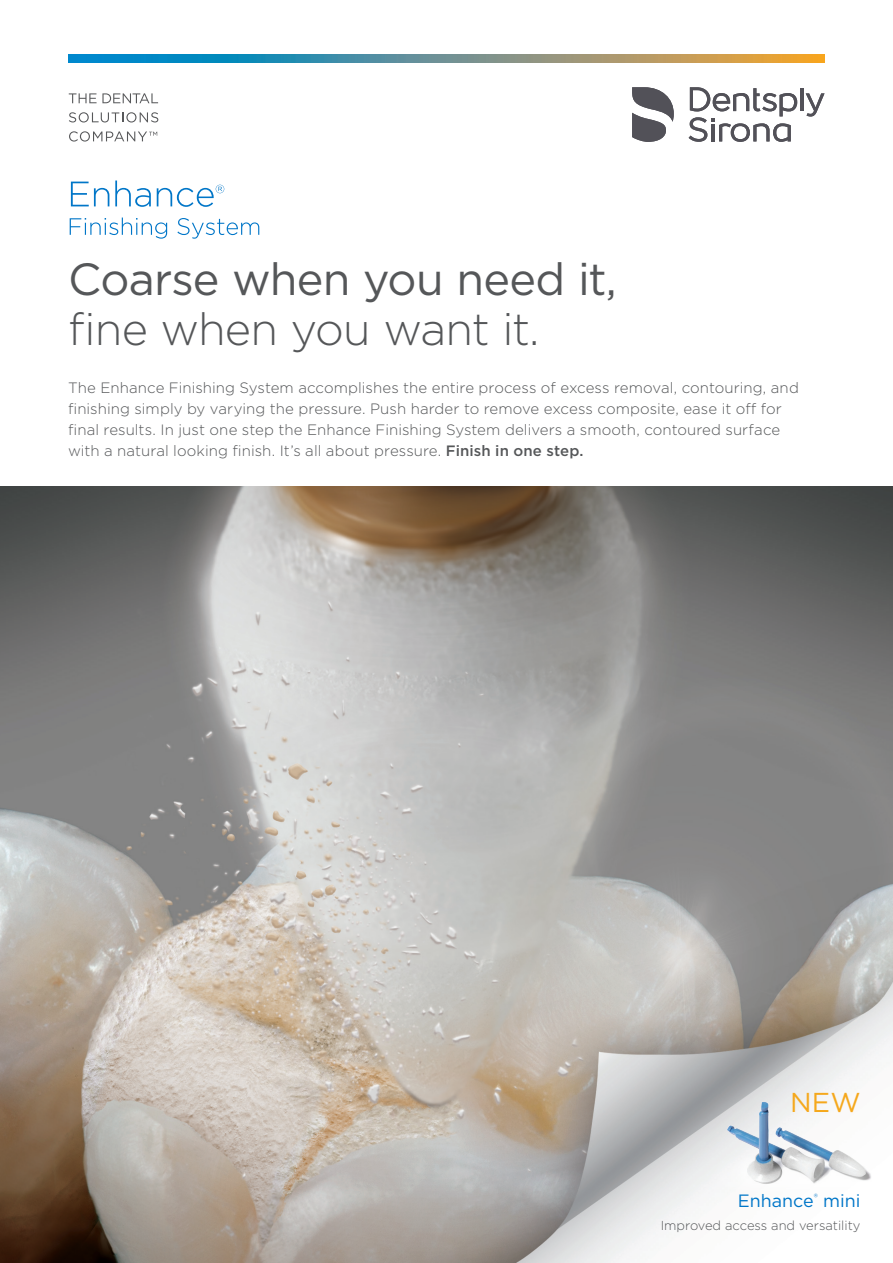
<style>
.page{position:relative;width:893px;height:1263px;background:#fff}
.page>*{position:absolute;margin:0;border:0;box-sizing:border-box;transform-origin:0 0}
.t1{font:45px "Gotham";letter-spacing:-.015em;color:#555759}
.t2{font:300 45px "Gotham";letter-spacing:-.025em;color:#555759}
.t3{font:27.3px "Gotham";color:#f5a81c}
.t4{font:17.85px "Gotham";color:#0076c8}
.t5{font:300 15px/21px "Gotham";letter-spacing:.005em;color:#555759}
.t6{font:300 13.05px "Gotham";color:#555759}
.s1{font-weight:500}
</style>
<div class="page">
<svg style="left:71px;top:182px;width:38px;height:24px"></svg>
<svg style="left:115px;top:181px;width:36px;height:26px"></svg>
<svg style="left:157px;top:185px;width:67px;height:22px"></svg>
<svg style="left:70px;top:218px;width:97px;height:21px"></svg>
<svg style="left:177px;top:218px;width:82px;height:21px"></svg>
<img style="left:0;top:486px;width:893px;height:777px">
<img style="left:690px;top:1093px;width:199px;height:102px">
<svg style="left:69px;top:93px;width:89px;height:10px"></svg>
<svg style="left:69px;top:112px;width:89px;height:10px"></svg>
<svg style="left:69px;top:131px;width:88px;height:11px"></svg>
<img style="left:68px;top:54px;width:756px;height:8px">
<hr style="left:800px;top:88px;width:3px;height:23px;background:#525158">
<svg style="left:806px;top:93px;width:18px;height:24px"></svg>
<svg style="left:689px;top:87px;width:108px;height:55px"></svg>
<svg style="left:632px;top:87px;width:42px;height:55px"></svg>
<p class="t1" style="left:68px;top:251px;width:550px">Coarse when you need it,</p>
<p class="t2" style="left:68px;top:301px;width:473px">fine when you want it.</p>
<p class="t5" style="left:68px;top:377px;width:732px">The Enhance Finishing System accomplishes the entire process of excess removal, contouring, and finishing simply by varying the pressure. Push harder to remove excess composite, ease it off for final results. In just one step the Enhance Finishing System delivers a smooth, contoured surface with a natural looking finish. It’s all about pressure. <span class="s1">Finish in one step.</span></p>
<p class="t3" style="left:790px;top:1085px;width:72px">NEW</p>
<p class="t4" style="left:738px;top:1189px;width:124px">Enhance<sup>®</sup> mini</p>
<p class="t6" style="left:661px;top:1217px;width:201px">Improved access and versatility</p>
</div>
